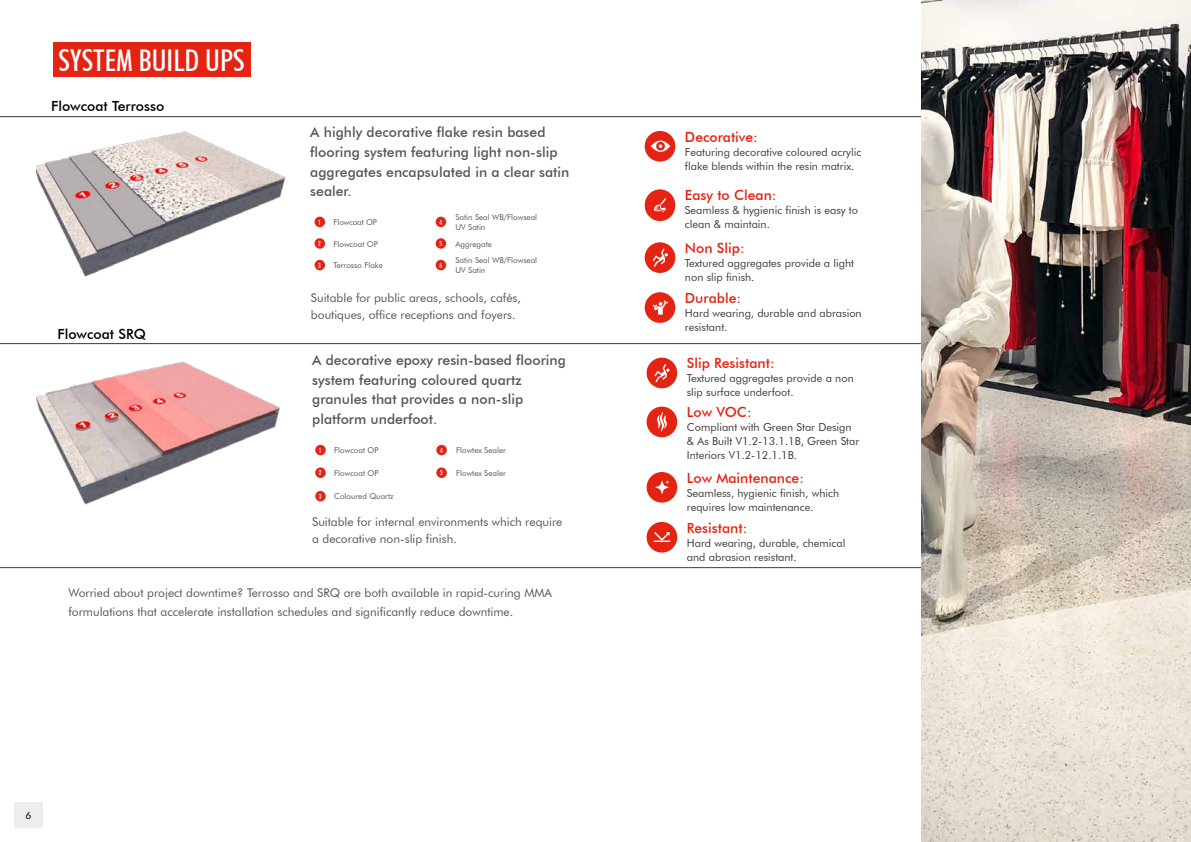
<style>
.page{position:relative;width:1191px;height:842px;background:#fff}
.page>*{position:absolute;margin:0;border:0;box-sizing:border-box;transform-origin:0 0}
.t1{font:500 condensed 30px "Futura BT";color:#fff}
.t2{font:500 14px/19.6px "Futura BT";color:#575756}
.t3{font:500 14px "Futura BT";color:#e42313}
.t4{font:500 14px "Futura BT";color:#000}
.t5{font:12px/17px "Futura BT";color:#575756}
.t6{font:11px/14px "Futura BT";color:#3c3c3b}
.t7{font:10px "Futura BT";color:#000}
.t8{font:8px/9.6px "Futura BT";color:#575756}
.t9{font:500 condensed 7px "Futura BT";color:#fff}
</style>
<div class="page">
<div style="left:14px;top:802px;width:29px;height:26px;background:#ededed"></div>
<svg style="left:315px;top:216px;width:132px;height:55px"></svg>
<div style="left:314px;top:217px;width:11px;height:10px;background:#e42313;border-radius:50%"></div>
<div style="left:435px;top:217px;width:11px;height:10px;background:#e42313;border-radius:50%"></div>
<div style="left:314px;top:238px;width:11px;height:11px;background:#e42313;border-radius:50%"></div>
<div style="left:435px;top:238px;width:11px;height:11px;background:#e42313;border-radius:50%"></div>
<div style="left:314px;top:260px;width:11px;height:10px;background:#e42313;border-radius:50%"></div>
<div style="left:435px;top:260px;width:11px;height:10px;background:#e42313;border-radius:50%"></div>
<div style="left:53px;top:43px;width:197px;height:34px;background:#e42313"></div>
<hr style="left:0;top:343px;width:1191px;height:1px;background:#3c3c3b">
<hr style="left:0;top:116px;width:1191px;height:1px;background:#3c3c3b">
<hr style="left:0;top:567px;width:1191px;height:1px;background:#3c3c3b">
<img style="left:921px;top:0;width:270px;height:842px">
<img style="left:36px;top:344px;width:258px;height:161px">
<svg style="left:646px;top:358px;width:31px;height:30px"></svg>
<svg style="left:646px;top:407px;width:31px;height:30px"></svg>
<svg style="left:646px;top:472px;width:31px;height:31px"></svg>
<svg style="left:646px;top:522px;width:31px;height:31px"></svg>
<svg style="left:644px;top:131px;width:31px;height:31px"></svg>
<svg style="left:644px;top:189px;width:31px;height:32px"></svg>
<svg style="left:644px;top:242px;width:31px;height:31px"></svg>
<svg style="left:644px;top:292px;width:31px;height:31px"></svg>
<div style="left:315px;top:445px;width:11px;height:10px;background:#e42313;border-radius:50%"></div>
<div style="left:436px;top:445px;width:11px;height:10px;background:#e42313;border-radius:50%"></div>
<div style="left:315px;top:467px;width:11px;height:11px;background:#e42313;border-radius:50%"></div>
<div style="left:436px;top:467px;width:11px;height:11px;background:#e42313;border-radius:50%"></div>
<div style="left:315px;top:491px;width:11px;height:10px;background:#e42313;border-radius:50%"></div>
<div style="left:648px;top:359px;width:28px;height:28px;background:#e42313;border-radius:50%"></div>
<svg style="left:654px;top:364px;width:15px;height:18px"></svg>
<div style="left:648px;top:408px;width:27px;height:28px;background:#e42313;border-radius:50%"></div>
<svg style="left:657px;top:411px;width:10px;height:21px"></svg>
<div style="left:648px;top:523px;width:28px;height:28px;background:#e42313;border-radius:50%"></div>
<svg style="left:653px;top:532px;width:17px;height:10px"></svg>
<div style="left:648px;top:473px;width:28px;height:28px;background:#e42313;border-radius:50%"></div>
<svg style="left:655px;top:480px;width:14px;height:14px"></svg>
<div style="left:646px;top:191px;width:28px;height:28px;background:#e42313;border-radius:50%"></div>
<svg style="left:654px;top:198px;width:12px;height:14px"></svg>
<div style="left:646px;top:294px;width:28px;height:27px;background:#e42313;border-radius:50%"></div>
<svg style="left:653px;top:300px;width:15px;height:15px"></svg>
<div style="left:646px;top:244px;width:28px;height:28px;background:#e42313;border-radius:50%"></div>
<svg style="left:652px;top:248px;width:16px;height:19px"></svg>
<div style="left:646px;top:132px;width:28px;height:28px;background:#e42313;border-radius:50%"></div>
<svg style="left:650px;top:140px;width:20px;height:12px"></svg>
<img style="left:36px;top:117px;width:258px;height:160px">
<h1 class="t1" style="left:59px;top:42px;width:188px">SYSTEM BUILD UPS</h1>
<p class="t4" style="left:51px;top:97px;width:115px">Flowcoat Terrosso</p>
<p class="t4" style="left:57px;top:326px;width:90px">Flowcoat SRQ</p>
<p class="t2" style="left:310px;top:122px;width:261px">A highly decorative flake resin based flooring system featuring light non-slip aggregates encapsulated in a clear satin sealer.</p>
<p class="t3" style="left:685px;top:128px;width:74px">Decorative:</p>
<p class="t6" style="left:685px;top:145px;width:178px">Featuring decorative coloured acrylic flake blends within the resin matrix.</p>
<p class="t3" style="left:685px;top:186px;width:93px">Easy to Clean:</p>
<p class="t6" style="left:685px;top:203px;width:174px">Seamless &amp; hygienic finish is easy to clean &amp; maintain.</p>
<p class="t3" style="left:685px;top:239px;width:61px">Non Slip:</p>
<p class="t6" style="left:685px;top:256px;width:170px">Textured aggregates provide a light non slip finish.</p>
<p class="t3" style="left:685px;top:289px;width:58px">Durable:</p>
<p class="t6" style="left:685px;top:306px;width:178px">Hard wearing, durable and abrasion resistant.</p>
<p class="t9" style="left:318px;top:218px;width:4px">1</p>
<p class="t8" style="left:333px;top:217px;width:45px">Flowcoat OP</p>
<p class="t9" style="left:439px;top:218px;width:4px">4</p>
<p class="t8" style="left:455px;top:212px;width:83px">Satin Seal WB/Flowseal<br>UV Satin</p>
<p class="t9" style="left:318px;top:239px;width:4px">2</p>
<p class="t8" style="left:333px;top:239px;width:46px">Flowcoat OP</p>
<p class="t9" style="left:439px;top:239px;width:4px">5</p>
<p class="t8" style="left:455px;top:239px;width:38px">Aggregate</p>
<p class="t9" style="left:318px;top:261px;width:4px">3</p>
<p class="t8" style="left:333px;top:260px;width:51px">Terrosso Flake</p>
<p class="t9" style="left:439px;top:261px;width:4px">6</p>
<p class="t8" style="left:455px;top:256px;width:83px">Satin Seal WB/Flowseal<br>UV Satin</p>
<p class="t5" style="left:311px;top:289px;width:211px">Suitable for public areas, schools, cafés, boutiques, office receptions and foyers.</p>
<p class="t2" style="left:312px;top:350px;width:255px">A decorative epoxy resin-based flooring system featuring coloured quartz granules that provides a non-slip platform underfoot.</p>
<p class="t3" style="left:687px;top:355px;width:89px">Slip Resistant:</p>
<p class="t6" style="left:687px;top:371px;width:168px">Textured aggregates provide a non slip surface underfoot.</p>
<p class="t3" style="left:687px;top:404px;width:66px">Low VOC:</p>
<p class="t6" style="left:687px;top:420px;width:174px">Compliant with Green Star Design &amp; As Built V1.2-13.1.1B, Green Star<br>Interiors V1.2-12.1.1B.</p>
<p class="t3" style="left:687px;top:469px;width:119px">Low Maintenance:</p>
<p class="t6" style="left:687px;top:486px;width:154px">Seamless, hygienic finish, which requires low maintenance.</p>
<p class="t3" style="left:687px;top:519px;width:62px">Resistant:</p>
<p class="t6" style="left:687px;top:536px;width:160px">Hard wearing, durable, chemical and abrasion resistant.</p>
<p class="t9" style="left:319px;top:446px;width:4px">1</p>
<p class="t8" style="left:334px;top:445px;width:46px">Flowcoat OP</p>
<p class="t9" style="left:440px;top:446px;width:4px">4</p>
<p class="t8" style="left:456px;top:445px;width:51px">Flowtex Sealer</p>
<p class="t9" style="left:319px;top:469px;width:4px">2</p>
<p class="t8" style="left:334px;top:468px;width:46px">Flowcoat OP</p>
<p class="t9" style="left:440px;top:469px;width:4px">5</p>
<p class="t8" style="left:456px;top:468px;width:51px">Flowtex Sealer</p>
<p class="t9" style="left:319px;top:492px;width:4px">3</p>
<p class="t8" style="left:334px;top:491px;width:61px">Coloured Quartz</p>
<p class="t5" style="left:312px;top:513px;width:252px">Suitable for internal environments which require a decorative non-slip finish.</p>
<p class="t5" style="left:68px;top:582px;width:485px;line-height:19.6px">Worried about project downtime? Terrosso and SRQ are both available in rapid‑curing MMA formulations that accelerate installation schedules and significantly reduce downtime.</p>
<p class="t7" style="left:25px;top:809px;width:7px">6</p>
</div>
